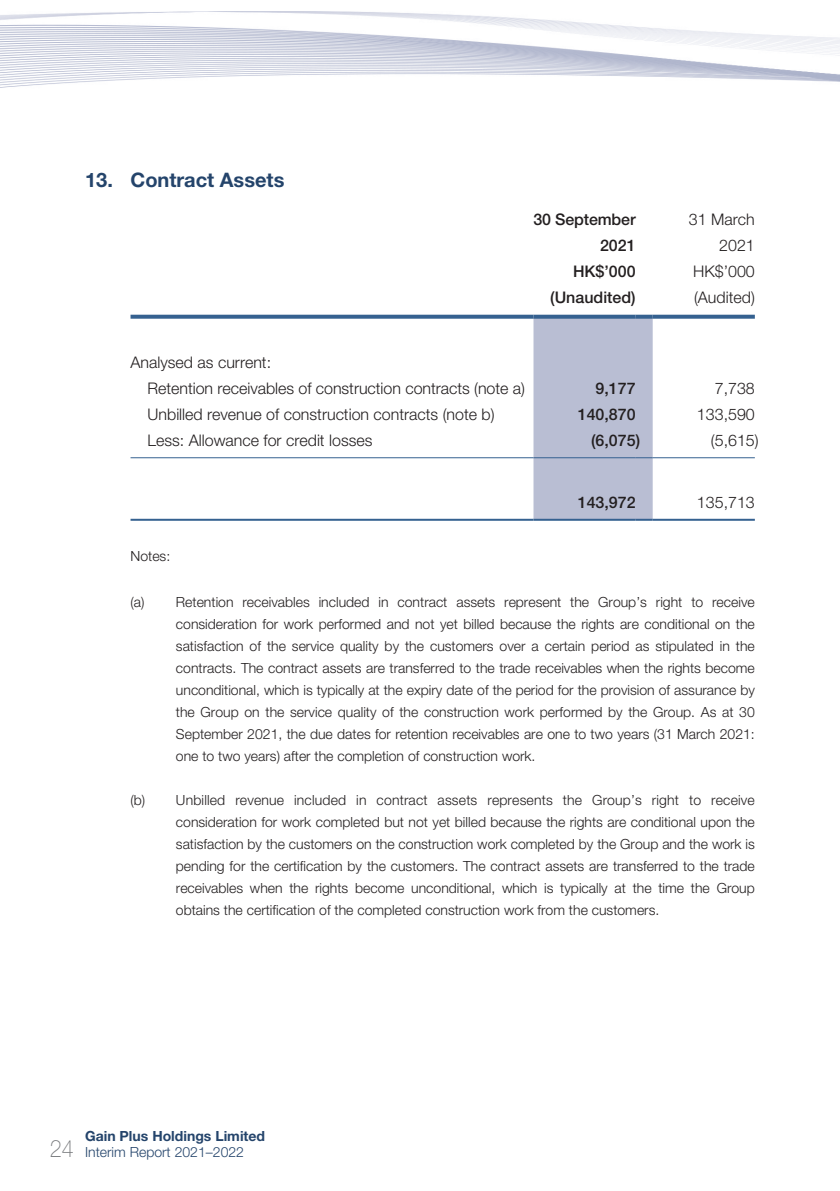
<style>
.page{position:relative;width:840px;height:1191px;background:#fff}
.page>*{position:absolute;margin:0;border:0;box-sizing:border-box;transform-origin:0 0}
.t1{font:100 24px "Helvetica Neue LT Std";color:#76787b;scale:.9 1}
.t2{font:700 20px "Helvetica Neue LT Std";color:#24446b}
.t3{font:300 16px/26px "Helvetica Neue LT Std";color:#231f20;text-align:right}
.t4{font:500 16px/26px "Helvetica Neue LT Std";color:#231f20;text-align:right}
.t5{font:300 14px/22px "Helvetica Neue LT Std";color:#231f20;text-align:justify}
.t6{font:700 14px "Helvetica Neue LT Std";color:#24446b}
.t7{font:300 14px "Helvetica Neue LT Std";color:#24446b}
</style>
<div class="page">
<hr style="left:130px;top:519px;width:403px;height:2px;background:#356190">
<hr style="left:652px;top:519px;width:102px;height:2px;background:#356190">
<hr style="left:130px;top:457px;width:403px;height:1px;background:#356190">
<div style="left:533px;top:319px;width:119px;height:202px;background:#b9bed3"></div>
<hr style="left:652px;top:457px;width:102px;height:1px;background:#356190">
<svg style="left:130px;top:315px;width:403px;height:4px;background:#436c98"></svg>
<svg style="left:533px;top:315px;width:102px;height:4px"></svg>
<svg style="left:635px;top:315px;width:17px;height:4px"></svg>
<svg style="left:652px;top:315px;width:102px;height:4px"></svg>
<h2 class="t2" style="left:85px;top:167px;width:201px">13. Contract Assets</h2>
<p class="t4" style="left:533px;top:207px;width:104px">30 September<br>2021</p>
<p class="t3" style="left:688px;top:206px;width:67px">31 March<br>2021</p>
<p class="t4" style="left:572px;top:259px;width:64px">HK$’000</p>
<p class="t3" style="left:692px;top:258px;width:63px">HK$’000</p>
<p class="t4" style="left:550px;top:285px;width:87px">(Unaudited)</p>
<p class="t3" style="left:693px;top:284px;width:62px">(Audited)</p>
<p class="t3" style="left:147px;top:349px;width:379px;text-align:left;text-indent:-17px">Analysed as current:<br>Retention receivables of construction contracts (note a)</p>
<p class="t4" style="left:595px;top:375px;width:42px">9,177</p>
<p class="t3" style="left:714px;top:375px;width:42px">7,738</p>
<p class="t3" style="left:147px;top:401px;width:348px">Unbilled revenue of construction contracts (note b)</p>
<p class="t4" style="left:577px;top:401px;width:59px">140,870</p>
<p class="t3" style="left:696px;top:401px;width:59px">133,590</p>
<p class="t3" style="left:147px;top:427px;width:226px">Less: Allowance for credit losses</p>
<p class="t4" style="left:590px;top:427px;width:50px">(6,075)</p>
<p class="t3" style="left:710px;top:427px;width:49px">(5,615)</p>
<p class="t4" style="left:577px;top:489px;width:59px">143,972</p>
<p class="t3" style="left:696px;top:488px;width:59px">135,713</p>
<p class="t5" style="left:130px;top:545px;width:41px">Notes:</p>
<p class="t5" style="left:176px;top:591px;width:580px;text-indent:-45px">(a) Retention receivables included in contract assets represent the Group’s right to receive consideration for work performed and not yet billed because the rights are conditional on the satisfaction of the service quality by the customers over a certain period as stipulated in the contracts. The contract assets are transferred to the trade receivables when the rights become unconditional, which is typically at the expiry date of the period for the provision of assurance by the Group on the service quality of the construction work performed by the Group. As at 30<br>September 2021, the due dates for retention receivables are one to two years (31 March 2021: one to two years) after the completion of construction work.</p>
<p class="t5" style="left:176px;top:789px;width:580px;text-indent:-45px">(b) Unbilled revenue included in contract assets represents the Group’s right to receive consideration for work completed but not yet billed because the rights are conditional upon the satisfaction by the customers on the construction work completed by the Group and the work is pending for the certification by the customers. The contract assets are transferred to the trade receivables when the rights become unconditional, which is typically at the time the Group obtains the certification of the completed construction work from the customers.</p>
<h1 class="t1" style="left:50px;top:1134px;width:28px">24</h1>
<p class="t6" style="left:85px;top:1127px;width:181px">Gain Plus Holdings Limited</p>
<p class="t7" style="left:85px;top:1143px;width:160px">Interim Report 2021–2022</p>
</div>
